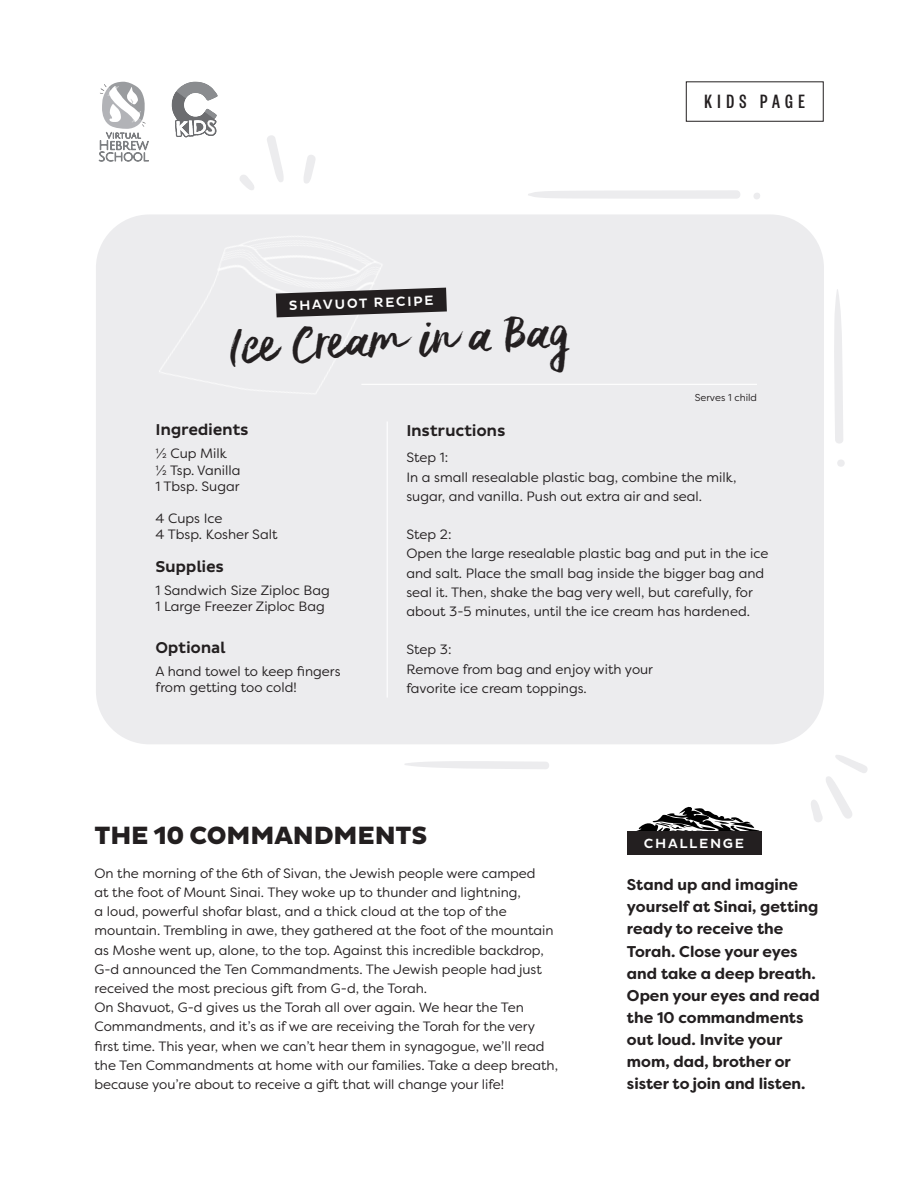
<style>
.page{position:relative;width:918px;height:1188px;background:#fff}
.page>*{position:absolute;margin:0;border:0;box-sizing:border-box;transform-origin:0 0}
.t1{font:40.05px "Delirium Sample";color:#231f20}
.t2{font:800 25.5px "Pluto Sans";letter-spacing:-.005em;color:#231f20}
.t3{font:500 21.15px "Founders Grotesk X Cond";letter-spacing:.26em;color:#231f20}
.t4{font:500 15.9px "Pluto Sans";letter-spacing:-.02em;color:#231f20}
.t5{font:700 15.6px/22px "Filson Soft";color:#231f20}
.t6{font:13.5px/19.2px "Filson Soft";color:#231f20}
.t7{font:500 13.5px "Pluto Sans";letter-spacing:.125em;color:#fff}
.t8{font:10.05px "Filson Soft";color:#231f20}
</style>
<div class="page">
<div style="left:96px;top:214px;width:728px;height:530px;background:#ececee;border-radius:54px"></div>
<svg style="left:304px;top:155px;width:12px;height:29px"></svg>
<svg style="left:267px;top:135px;width:17px;height:47px"></svg>
<svg style="left:240px;top:175px;width:14px;height:15px"></svg>
<svg style="left:811px;top:755px;width:57px;height:67px"></svg>
<svg style="left:834px;top:289px;width:9px;height:155px"></svg>
<svg style="left:837px;top:460px;width:8px;height:7px"></svg>
<svg style="left:528px;top:190px;width:212px;height:9px"></svg>
<svg style="left:754px;top:193px;width:6px;height:6px"></svg>
<svg style="left:404px;top:761px;width:145px;height:8px"></svg>
<img style="left:159px;top:236px;width:223px;height:158px">
<svg style="left:276px;top:288px;width:171px;height:29px"></svg>
<hr style="left:361px;top:384px;width:396px;height:1px;background:#fff">
<hr style="left:387px;top:422px;width:1px;height:276px;background:#fff">
<svg style="left:636px;top:806px;width:126px;height:37px"></svg>
<div style="left:627px;top:831px;width:134px;height:24px;background:#231f20"></div>
<svg style="left:99px;top:82px;width:50px;height:80px"></svg>
<svg style="left:172px;top:81px;width:46px;height:57px"></svg>
<p class="t7" style="left:289px;top:298px;width:146px;rotate:-2deg">SHAVUOT RECIPE</p>
<h1 class="t1" style="left:228px;top:322px;width:341px;rotate:-2deg">Ice Cream in a Bag</h1>
<h3 class="t3" style="left:705px;top:89px;width:102px">KIDS PAGE</h3>
<p class="t8" style="left:695px;top:391px;width:64px">Serves 1 child</p>
<p class="t4" style="left:156px;top:421px;width:95px">Ingredients</p>
<p class="t6" style="left:156px;top:445px;width:87px;line-height:16.2px">½ Cup Milk ½ Tsp. Vanilla<br>1 Tbsp. Sugar</p>
<p class="t6" style="left:156px;top:510px;width:123px;line-height:16.2px">4 Cups Ice<br>4 Tbsp. Kosher Salt</p>
<p class="t4" style="left:156px;top:558px;width:70px">Supplies</p>
<p class="t6" style="left:156px;top:582px;width:176px;line-height:16.2px">1 Sandwich Size Ziploc Bag<br>1 Large Freezer Ziploc Bag</p>
<p class="t4" style="left:156px;top:639px;width:72px">Optional</p>
<p class="t6" style="left:156px;top:663px;width:187px;line-height:16.2px">A hand towel to keep fingers from getting too cold!</p>
<p class="t4" style="left:406px;top:422px;width:101px">Instructions</p>
<p class="t6" style="left:406px;top:448px;width:331px">Step 1:<br>In a small resealable plastic bag, combine the milk, sugar, and vanilla. Push out extra air and seal.</p>
<p class="t6" style="left:406px;top:525px;width:364px">Step 2:<br>Open the large resealable plastic bag and put in the ice and salt. Place the small bag inside the bigger bag and seal it. Then, shake the bag very well, but carefully, for about 3-5 minutes, until the ice cream has hardened.</p>
<p class="t6" style="left:406px;top:640px;width:248px">Step 3:<br>Remove from bag and enjoy with your favorite ice cream toppings.</p>
<h2 class="t2" style="left:94px;top:821px;width:334px">THE 10 COMMANDMENTS</h2>
<p class="t6" style="left:94px;top:863px;width:465px">On the morning of the 6th of Sivan, the Jewish people were camped<br>at the foot of Mount Sinai. They woke up to thunder and lightning,<br>a loud, powerful shofar blast, and a thick cloud at the top of the mountain. Trembling in awe, they gathered at the foot of the mountain as Moshe went up, alone, to the top. Against this incredible backdrop, G-d announced the Ten Commandments. The Jewish people had just received the most precious gift from G-d, the Torah.<br>On Shavuot, G-d gives us the Torah all over again. We hear the Ten Commandments, and it’s as if we are receiving the Torah for the very first time. This year, when we can’t hear them in synagogue, we’ll read the Ten Commandments at home with our families. Take a deep breath, because you’re about to receive a gift that will change your life!</p>
<p class="t7" style="left:644px;top:836px;width:102px">CHALLENGE</p>
<p class="t5" style="left:627px;top:874px;width:194px">Stand up and imagine yourself at Sinai, getting ready to receive the<br>Torah. Close your eyes and take a deep breath.<br>Open your eyes and read the 10 commandments out loud. Invite your mom, dad, brother or sister to join and listen.</p>
</div>
